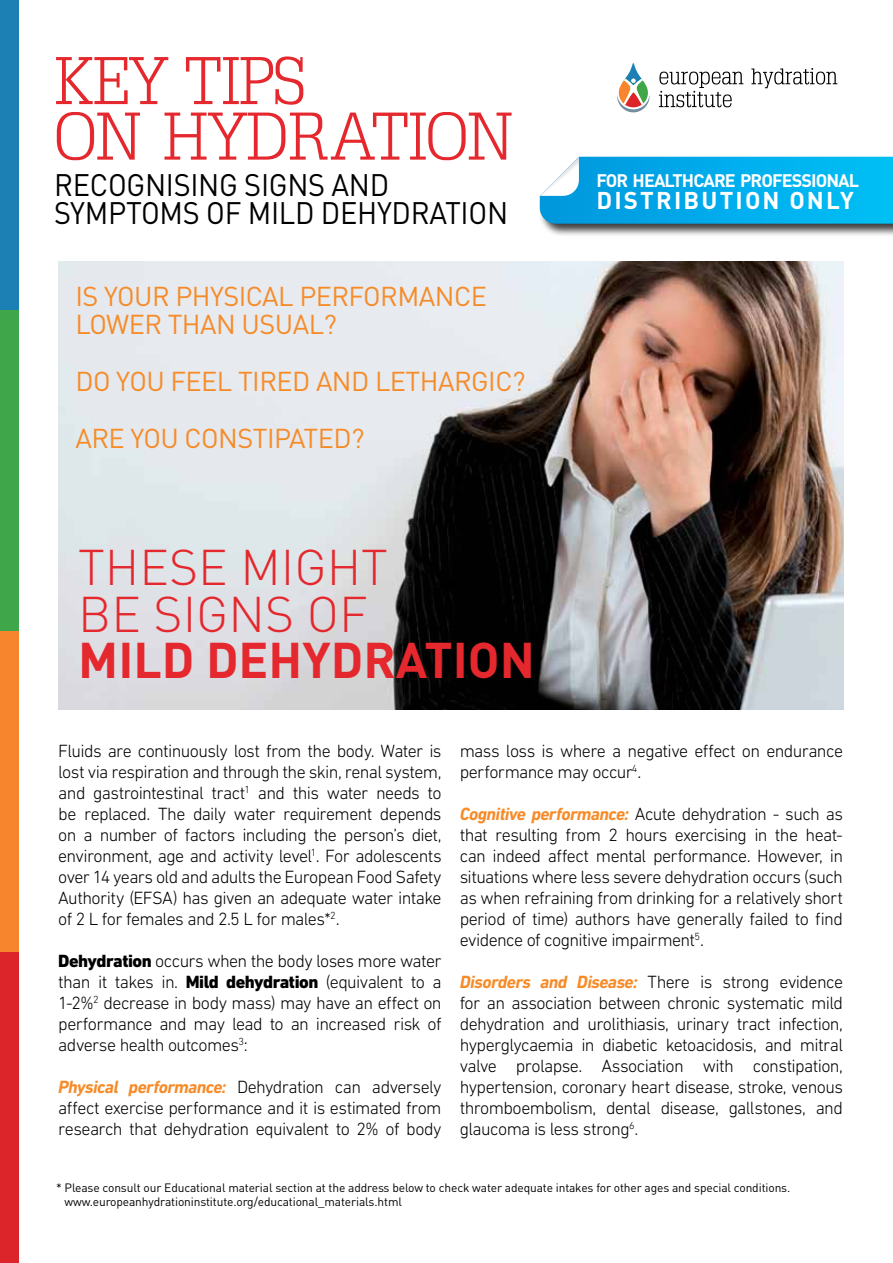
<style>
.page{position:relative;width:893px;height:1263px;background:#fff}
.page>*{position:absolute;margin:0;border:0;box-sizing:border-box;transform-origin:0 0}
.t1{font:300 66px/55.5px "Typo Slabserif";letter-spacing:-.01em;color:#e4282d}
.t2{font:300 49.5px/46.5px "DIN";color:#e4282d}
.t3{font:700 49.5px "DIN";color:#e4282d}
.t4{font:30.75px/28.5px "DIN Pro";letter-spacing:-.01em;color:#000;scale:.94 1}
.t5{font:27px/28.5px "DIN";letter-spacing:-.02em;color:#f68b28}
.t6{font:700 24px "DIN Pro";letter-spacing:.09em;color:#fff}
.t7{font:300 18px/21px "DIN Next LT Pro";letter-spacing:-.035em;color:#000;text-align:justify}
.t8{font:700 18px "DIN Pro";letter-spacing:-.05em;color:#fff}
.t9{font:12px/14.4px "DIN Pro";letter-spacing:-.01em;color:#000}
.s1{font-weight:800}
.s2{font-weight:700;font-style:italic;color:#f68b28}
</style>
<div class="page">
<img style="left:58px;top:261px;width:785px;height:448px">
<div style="left:539px;top:156px;width:354px;height:81px;background:#000;opacity:.75"></div>
<svg style="left:540px;top:157px;width:353px;height:67px;background:#10b1eb"></svg>
<div style="left:0;top:0;width:19px;height:1263px;background:#1d80b4"></div>
<div style="left:0;top:311px;width:19px;height:952px;background:#3fa749"></div>
<div style="left:0;top:952px;width:19px;height:311px;background:#db252b"></div>
<div style="left:0;top:631px;width:19px;height:321px;background:#f6852e"></div>
<svg style="left:617px;top:63px;width:33px;height:50px"></svg>
<svg style="left:659px;top:72px;width:84px;height:35px"></svg>
<svg style="left:751px;top:68px;width:86px;height:20px"></svg>
<h1 class="t1" style="left:55px;top:54px;width:460px">KEY TIPS<br>ON HYDRATION</h1>
<h3 class="t4" style="left:54px;top:169px;width:484px">Recognising signs and symptoms of MI LD dehydration</h3>
<h3 class="t5" style="left:75px;top:281px;width:413px">IS YOUR PHYSI CAL PERFORMANCE<br>LOWER THAN USUAL?</h3>
<h3 class="t5" style="left:75px;top:353px;width:451px;line-height:57px">DO YOU FEEL TI RED AND LETHARGI C?<br>ARE YOU CONSTI PATED?</h3>
<h2 class="t2" style="left:78px;top:544px;width:308px">THESE MIGHT<br>BE SIGNS OF</h2>
<h2 class="t3" style="left:78px;top:628px;width:458px">MILD DEHYDRATION</h2>
<p class="t8" style="left:596px;top:168px;width:262px">FOR HEALTH CARE PROFESSIONAL</p>
<h3 class="t6" style="left:596px;top:184px;width:259px">DISTRIBUTION ONLY</h3>
<p class="t7" style="left:58px;top:740px;width:385px">Fluids are continuously lost from the body. Water is lost via respiration and through the skin, renal system, and gastrointestinal tract<sup>1</sup> and this water needs to be replaced. The daily water requirement depends on a number of factors including the person’s diet, environment, age and activity level<sup>1</sup>. For adolescents over 14 years old and adults the European Food Safety Authority (EFSA) has given an adequate water intake of 2 L for females and 2.5 L for males*<sup>2</sup>.</p>
<p class="t7" style="left:58px;top:950px;width:385px"><span class="s1">Dehydration</span> occurs when the body loses more water than it takes in. <span class="s1">Mild dehydration</span> (equivalent to a 1-2%<sup>2</sup> decrease in body mass) may have an effect on performance and may lead to an increased risk of adverse health outcomes<sup>3</sup>:</p>
<p class="t7" style="left:58px;top:1076px;width:385px"><span class="s2">Physical performance:</span> Dehydration can adversely affect exercise performance and it is estimated from research that dehydration equivalent to 2% of body</p>
<p class="t7" style="left:460px;top:740px;width:385px">mass loss is where a negative effect on endurance performance may occur<sup>4</sup>.</p>
<p class="t7" style="left:460px;top:803px;width:385px"><span class="s2">Cognitive performance:</span> Acute dehydration - such as that resulting from 2 hours exercising in the heat&shy;can indeed affect mental performance. However, in situations where less severe dehydration occurs (such as when refraining from drinking for a relatively short period of time) authors have generally failed to find evidence of cognitive impairment<sup>5</sup>.</p>
<p class="t7" style="left:460px;top:971px;width:385px"><span class="s2">Disorders and Disease:</span> There is strong evidence for an association between chronic systematic mild dehydration and urolithiasis, urinary tract infection, hyperglycaemia in diabetic ketoacidosis, and mitral valve prolapse. Association with constipation, hypertension, coronary heart disease, stroke, venous thromboembolism, dental disease, gallstones, and glaucoma is less strong<sup>6</sup>.</p>
<p class="t9" style="left:65px;top:1180px;width:727px;text-indent:-9px">* Please consult our Educational material section at the address below to check water adequate intakes for other ages and special conditions. www.europeanhydrationinstitute.org/educational_materials.html</p>
</div>
